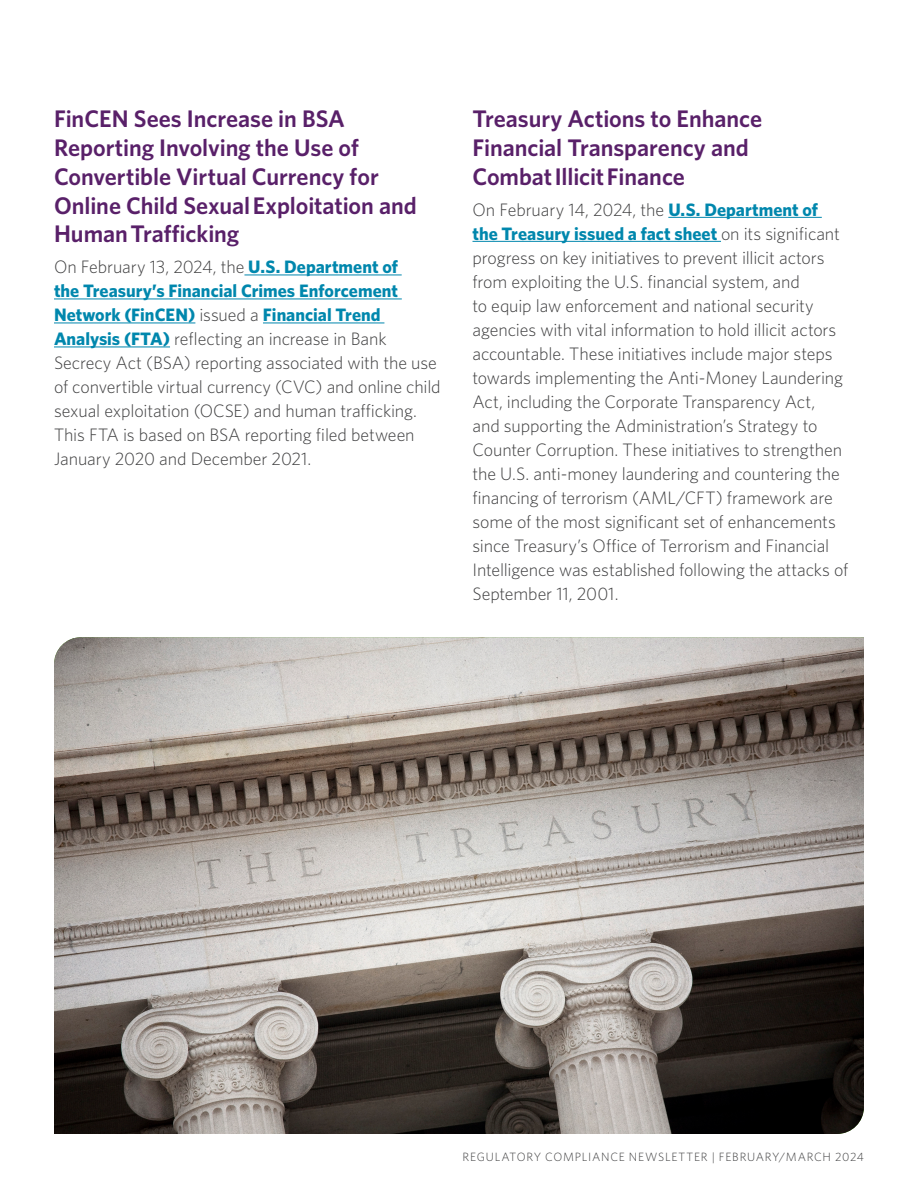
<style>
.page{position:relative;width:918px;height:1188px;background:#fff}
.page>*{position:absolute;margin:0;border:0;box-sizing:border-box;transform-origin:0 0}
.Sub-Headline{font:600 24px/28.8px "Whitney";letter-spacing:-.005em;color:#592069}
.Body{font:300 18px/24px "Whitney";letter-spacing:-.01em;color:#3e3e3f}
.t1{font:300 12px "Whitney";letter-spacing:.06em;color:#3e3e3f}
.s1{font-weight:700;color:#0087ad}
</style>
<div class="page">
<img style="left:54px;top:637px;width:810px;height:497px">
<hr style="left:244px;top:274px;width:158px;height:1px;background:#0087ad">
<hr style="left:54px;top:298px;width:348px;height:1px;background:#0087ad">
<hr style="left:54px;top:322px;width:141px;height:1px;background:#0087ad">
<hr style="left:263px;top:322px;width:121px;height:1px;background:#0087ad">
<hr style="left:54px;top:346px;width:116px;height:1px;background:#0087ad">
<hr style="left:668px;top:217px;width:154px;height:1px;background:#0087ad">
<hr style="left:472px;top:241px;width:249px;height:1px;background:#0087ad">
<p class="Sub-Headline" style="left:54px;top:104px;width:364px">FinCEN Sees Increase in BSA<br>Reporting Involving the Use of<br>Convertible Virtual Currency for<br>Online Child Sexual Exploitation and<br>Human Trafficking</p>
<p class="Body" style="left:54px;top:254px;width:388px">On February 13, 2024, the <span class="s1">U.S. Department of<br>the Treasury’s Financial Crimes Enforcement Network (FinCEN)</span> issued a <span class="s1">Financial Trend Analysis (FTA)</span> reflecting an increase in Bank Secrecy Act (BSA) reporting associated with the use of convertible virtual currency (CVC) and online child sexual exploitation (OCSE) and human trafficking.<br>This FTA is based on BSA reporting filed between January 2020 and December 2021.</p>
<p class="Sub-Headline" style="left:472px;top:104px;width:291px">Treasury Actions to Enhance<br>Financial Transparency and<br>Combat Illicit Finance</p>
<p class="Body" style="left:472px;top:197px;width:377px">On February 14, 2024, the <span class="s1">U.S. Department of<br>the Treasury issued a fact sheet</span> on its significant progress on key initiatives to prevent illicit actors from exploiting the U.S. financial system, and<br>to equip law enforcement and national security agencies with vital information to hold illicit actors accountable. These initiatives include major steps towards implementing the Anti-Money Laundering Act, including the Corporate Transparency Act,<br>and supporting the Administration’s Strategy to Counter Corruption. These initiatives to strengthen the U.S. anti-money laundering and countering the financing of terrorism (AML/CFT) framework are some of the most significant set of enhancements since Treasury’s Office of Terrorism and Financial Intelligence was established following the attacks of September 11, 2001.</p>
<p class="t1" style="left:462px;top:1149px;width:403px">REGULATORY COMPLIANCE NEWSLETTER | FEBRUARY/MARCH 2024</p>
</div>
